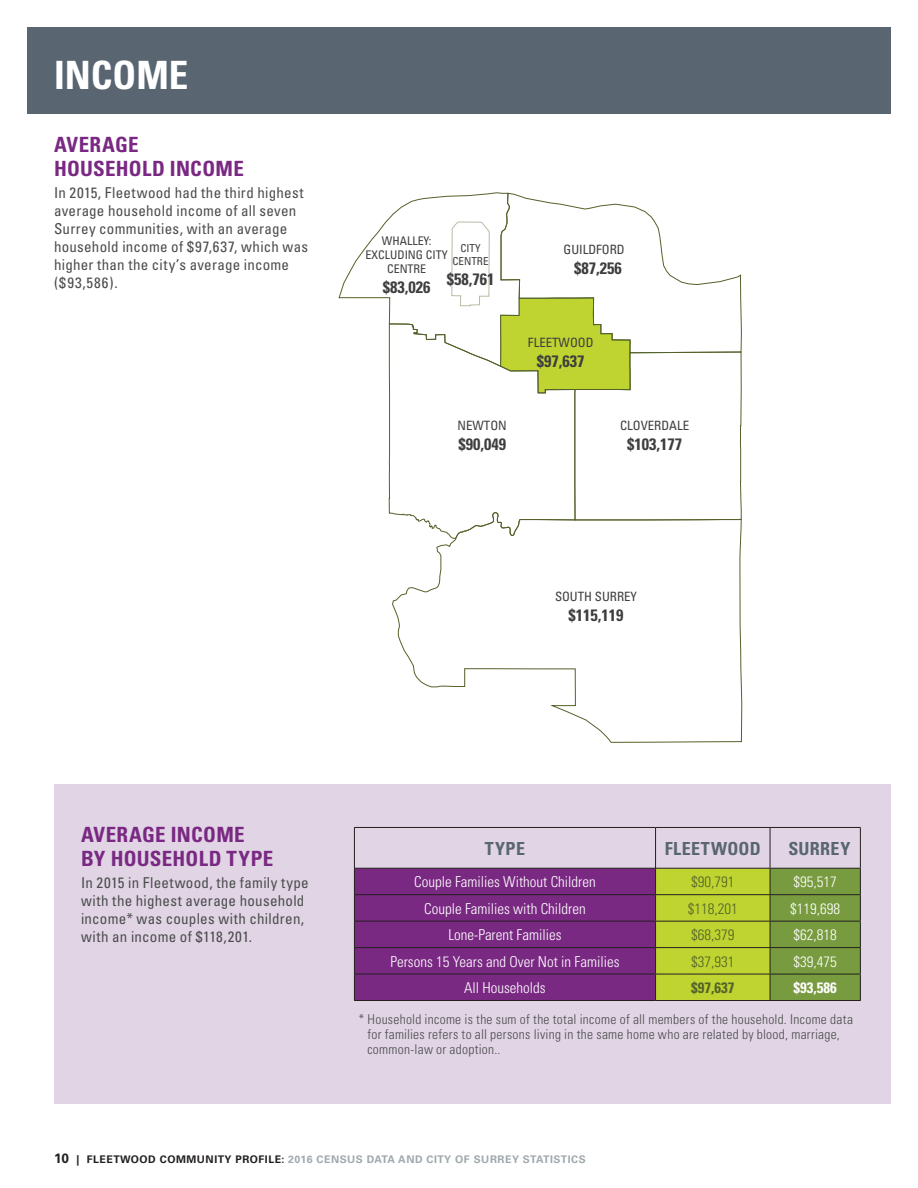
<style>
.page{position:relative;width:918px;height:1188px;background:#fff}
.page>*{position:absolute;margin:0;border:0;box-sizing:border-box;transform-origin:0 0}
.t1{font:700 condensed 39px "Univers";color:#fff}
.t2{font:700 condensed 21px/24px "Univers";letter-spacing:.015em;color:#7a2983}
.t3{font:700 condensed 18px "Univers";letter-spacing:.02em;color:#596671}
.t4{font:700 condensed 16.5px "Univers";color:#3e3e3f}
.t5{font:condensed 15px/18px "Univers";letter-spacing:.02em;color:#4b4c4d}
.t6{font:300 condensed 15px "Univers";color:#fff}
.t7{font:300 condensed 15px "Univers";color:#53622a}
.t8{font:700 condensed 15px "Univers";color:#53622a}
.t9{font:700 condensed 15px "Univers";color:#fff}
.t10{font:300 condensed 13.5px/15px "Univers";letter-spacing:.02em;color:#4b4c4d}
.t11{font:condensed 12.9px "Univers";color:#3e3e3f}
.t12{font:condensed 11.85px/14.2px "Univers";color:#3e3e3f;text-align:center}
.t13{font:condensed 10.95px/13.2px "Univers";color:#3e3e3f;text-align:center}
.t14{font:700 10.5px "Univers";letter-spacing:.05em;color:#9fa8ac}
.s1{font-size:13.5px;color:#231f20}
.s2{color:#231f20}
</style>
<div class="page">
<div style="left:27px;top:27px;width:864px;height:86px;background:#596671"></div>
<div style="left:54px;top:784px;width:837px;height:320px;background:#e1d5e5"></div>
<hr style="left:354px;top:827px;width:302px;height:1px;background:#231f20">
<hr style="left:354px;top:828px;width:1px;height:40px;background:#231f20">
<hr style="left:770px;top:827px;width:91px;height:1px;background:#231f20">
<hr style="left:860px;top:828px;width:1px;height:40px;background:#231f20">
<svg style="left:354px;top:868px;width:507px;height:133px;background:#846060"></svg>
<hr style="left:770px;top:1000px;width:91px;height:1px;background:#231f20">
<hr style="left:656px;top:827px;width:114px;height:1px;background:#231f20">
<hr style="left:655px;top:828px;width:1px;height:40px;background:#231f20">
<hr style="left:770px;top:828px;width:1px;height:40px;background:#231f20">
<svg style="left:392px;top:539px;width:350px;height:204px"></svg>
<svg style="left:338px;top:192px;width:404px;height:347px"></svg>
<h1 class="t1" style="left:54px;top:51px;width:136px">INCOME</h1>
<h2 class="t2" style="left:54px;top:132px;width:191px">AVERAGE<br>HOUSEHOLD INCOME</h2>
<p class="t5" style="left:54px;top:183px;width:256px">In 2015, Fleetwood had the third highest average household income of all seven Surrey communities, with an average household income of $97,637, which was higher than the city’s average income ($93,586).</p>
<p class="t12" style="left:366px;top:233px;width:84px">WHALLEY:<br>EXCLUDING CITY<br>CENTRE</p>
<p class="t4" style="left:383px;top:277px;width:49px">$83,026</p>
<p class="t13" style="left:453px;top:242px;width:38px">CITY<br>CENTRE</p>
<p class="t4" style="left:447px;top:269px;width:49px">$58,761</p>
<p class="t11" style="left:458px;top:418px;width:51px">NEWTON</p>
<p class="t4" style="left:458px;top:434px;width:49px">$90,049</p>
<p class="t11" style="left:564px;top:242px;width:63px">GUILDFORD</p>
<p class="t4" style="left:574px;top:258px;width:49px">$87,256</p>
<p class="t11" style="left:528px;top:334px;width:67px">FLEETWOOD</p>
<p class="t4" style="left:537px;top:351px;width:49px">$97,637</p>
<p class="t11" style="left:620px;top:418px;width:71px">CLOVERDALE</p>
<p class="t4" style="left:627px;top:434px;width:56px">$103,177</p>
<p class="t11" style="left:555px;top:589px;width:83px">SOUTH SURREY</p>
<p class="t4" style="left:569px;top:605px;width:56px">$115,119</p>
<h2 class="t2" style="left:81px;top:822px;width:194px">AVERAGE INCOME<br>BY HOUSEHOLD TYPE</h2>
<p class="t5" style="left:81px;top:874px;width:229px">In 2015 in Fleetwood, the family type with the highest average household income* was couples with children, with an income of $118,201.</p>
<p class="t3" style="left:485px;top:838px;width:42px">TYPE</p>
<p class="t3" style="left:665px;top:838px;width:98px">FLEETWOOD</p>
<p class="t3" style="left:788px;top:838px;width:64px">SURREY</p>
<p class="t6" style="left:414px;top:873px;width:183px">Couple Families Without Children</p>
<p class="t7" style="left:691px;top:873px;width:45px">$90,791</p>
<p class="t6" style="left:794px;top:873px;width:45px">$95,517</p>
<p class="t6" style="left:424px;top:900px;width:163px">Couple Families with Children</p>
<p class="t7" style="left:688px;top:900px;width:51px">$118,201</p>
<p class="t6" style="left:790px;top:900px;width:51px">$119,698</p>
<p class="t6" style="left:448px;top:926px;width:115px">Lone-Parent Families</p>
<p class="t7" style="left:691px;top:926px;width:45px">$68,379</p>
<p class="t6" style="left:794px;top:926px;width:45px">$62,818</p>
<p class="t6" style="left:390px;top:952px;width:231px">Persons 15 Years and Over Not in Families</p>
<p class="t7" style="left:691px;top:952px;width:45px">$37,931</p>
<p class="t6" style="left:794px;top:952px;width:45px">$39,475</p>
<p class="t6" style="left:464px;top:979px;width:83px">All Households</p>
<p class="t8" style="left:691px;top:979px;width:45px">$97,637</p>
<p class="t9" style="left:794px;top:979px;width:45px">$93,586</p>
<p class="t10" style="left:367px;top:1012px;width:487px;text-indent:-9px">* Household income is the sum of the total income of all members of the household. Income data for families refers to all persons living in the same home who are related by blood, marriage, common-law or adoption..</p>
<p class="t14" style="left:54px;top:1153px;width:533px"><span class="s1">10</span> <span class="s2">| FLEETWOOD COMMUNITY PROFILE:</span> 2016 CENSUS DATA AND CITY OF SURREY STATISTICS</p>
</div>
